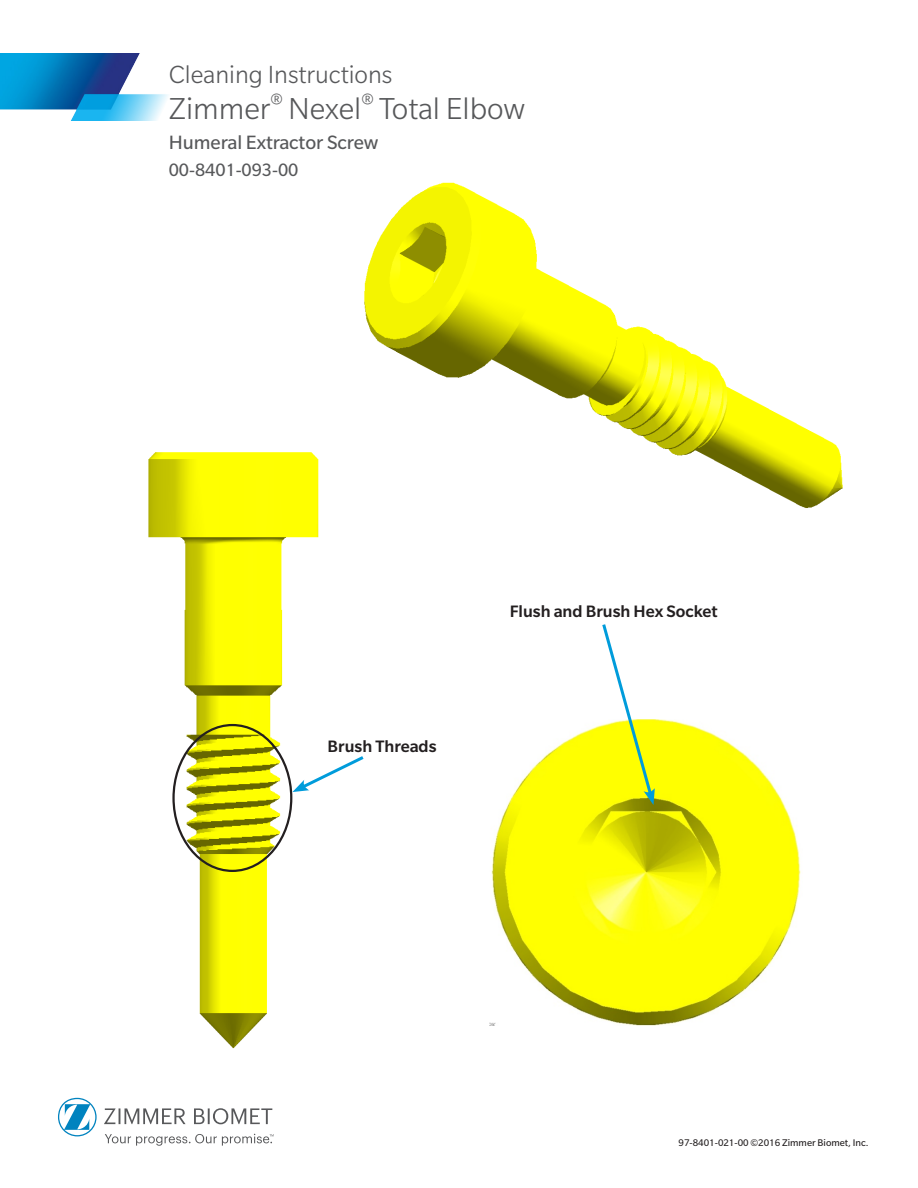
<style>
.page{position:relative;width:918px;height:1188px;background:#fff}
.page>*{position:absolute;margin:0;border:0;box-sizing:border-box;transform-origin:0 0}
.t1{font:300 33px "Slate Pro";color:#57585a}
.t2{font:300 27px "Slate Pro";color:#57585a}
.t3{font:21px "Slate Pro";color:#57585a}
.t4{font:19.5px "Slate Pro";color:#57585a}
.t5{font:500 18px "Slate Pro";color:#231f20}
.t6{font:10.5px "Slate Pro";color:#231f20}
</style>
<div class="page">
<img style="left:364px;top:182px;width:479px;height:326px">
<img style="left:490px;top:719px;width:311px;height:306px">
<img style="left:148px;top:452px;width:171px;height:597px">
<svg style="left:600px;top:624px;width:55px;height:181px"></svg>
<svg style="left:292px;top:753px;width:72px;height:39px"></svg>
<img style="left:0;top:53px;width:168px;height:68px">
<svg style="left:104px;top:1108px;width:168px;height:16px"></svg>
<svg style="left:58px;top:1098px;width:39px;height:38px"></svg>
<svg style="left:105px;top:1134px;width:169px;height:12px"></svg>
<p class="t2" style="left:169px;top:61px;width:225px">Cleaning Instructions</p>
<p class="t1" style="left:169px;top:92px;width:358px">Zimmer<sup>®</sup> Nexel<sup>®</sup> Total Elbow</p>
<p class="t3" style="left:169px;top:131px;width:211px">Humeral Extractor Screw</p>
<p class="t4" style="left:169px;top:159px;width:131px">00-8401-093-00</p>
<p class="t5" style="left:328px;top:737px;width:110px">Brush Threads</p>
<p class="t5" style="left:510px;top:602px;width:209px">Flush and Brush Hex Socket</p>
<p class="t6" style="left:679px;top:1137px;width:192px">97-8401-021-00 ©2016 Zimmer Biomet, Inc.</p>
</div>
